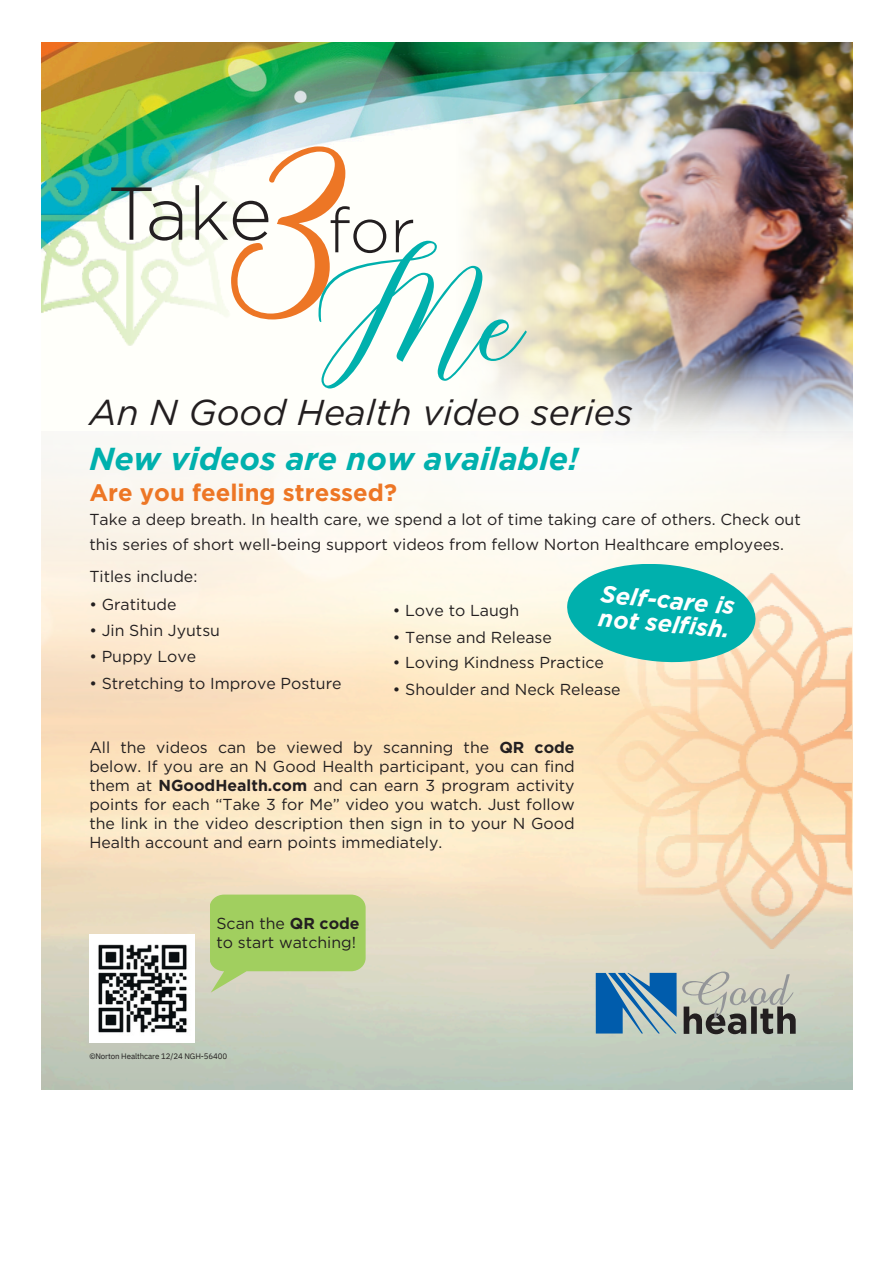
<style>
.page{position:relative;width:894px;height:1263px;background:#fff}
.page>*{position:absolute;margin:0;border:0;box-sizing:border-box;transform-origin:0 0}
.t1{font:italic 35.85px "Gotham";color:#231f20}
.t2{font:italic 700 31.8px "Gotham";color:#00b0ad}
.t3{font:700 23.85px "Gotham";color:#ed7625}
.t4{font:italic 700 23.85px/23.9px "Gotham";color:#fff}
.t5{font:15.9px/18.9px "Gotham";color:#231f20}
.t6{font:7.95px "IBM Plex Sans";letter-spacing:-.015em;color:#231f20}
.s1{font-weight:700}
</style>
<div class="page">
<img style="left:42px;top:440px;width:810px;height:650px">
<div style="left:209px;top:895px;width:156px;height:76px;background:#a1cf5f;border-radius:14px"></div>
<img style="left:586px;top:572px;width:265px;height:376px">
<img style="left:42px;top:42px;width:810px;height:347px">
<img style="left:456px;top:43px;width:396px;height:406px">
<img style="left:42px;top:89px;width:216px;height:257px">
<svg style="left:111px;top:187px;width:71px;height:54px"></svg>
<svg style="left:195px;top:146px;width:331px;height:242px"></svg>
<svg style="left:595px;top:973px;width:81px;height:60px;background:#548cb5"></svg>
<svg style="left:682px;top:971px;width:113px;height:63px;background:#a7a89d"></svg>
<img style="left:89px;top:934px;width:105px;height:108px">
<svg style="left:567px;top:564px;width:188px;height:98px;background:#37beb7"></svg>
<p class="t1" style="left:89px;top:391px;width:545px">An N Good Health video series</p>
<p class="t2" style="left:89px;top:439px;width:490px">New videos are now available!</p>
<p class="t3" style="left:89px;top:478px;width:309px">Are you feeling stressed?</p>
<p class="t5" style="left:89px;top:507px;width:712px;line-height:24.8px">Take a deep breath. In health care, we spend a lot of time taking care of others. Check out this series of short well-being support videos from fellow Norton Healthcare employees.</p>
<p class="t5" style="left:89px;top:567px;width:110px">Titles include:</p>
<p class="t5" style="left:89px;top:594px;width:89px">• Gratitude</p>
<p class="t5" style="left:89px;top:621px;width:132px">• Jin Shin Jyutsu</p>
<p class="t5" style="left:89px;top:647px;width:108px">• Puppy Love</p>
<p class="t5" style="left:89px;top:674px;width:253px">• Stretching to Improve Posture</p>
<p class="t4" style="left:601px;top:582px;width:136px;rotate:5deg">Self-care is not selfish.</p>
<p class="t5" style="left:392px;top:601px;width:128px">• Love to Laugh</p>
<p class="t5" style="left:392px;top:627px;width:161px">• Tense and Release</p>
<p class="t5" style="left:392px;top:653px;width:213px">• Loving Kindness Practice</p>
<p class="t5" style="left:392px;top:680px;width:229px">• Shoulder and Neck Release</p>
<p class="t5" style="left:89px;top:738px;width:486px;text-align:justify">All the videos can be viewed by scanning the <span class="s1">QR code </span>below. If you are an N Good Health participant, you can find them at <span class="s1">NGoodHealth.com</span> and can earn 3 program activity points for each “Take 3 for Me” video you watch. Just follow the link in the video description then sign in to your N Good Health account and earn points immediately.</p>
<p class="t5" style="left:216px;top:914px;width:145px">Scan the <span class="s1">QR code </span>to start watching!</p>
<p class="t6" style="left:89px;top:1051px;width:139px">©Norton Healthcare 12/24 NGH-56400</p>
</div>
